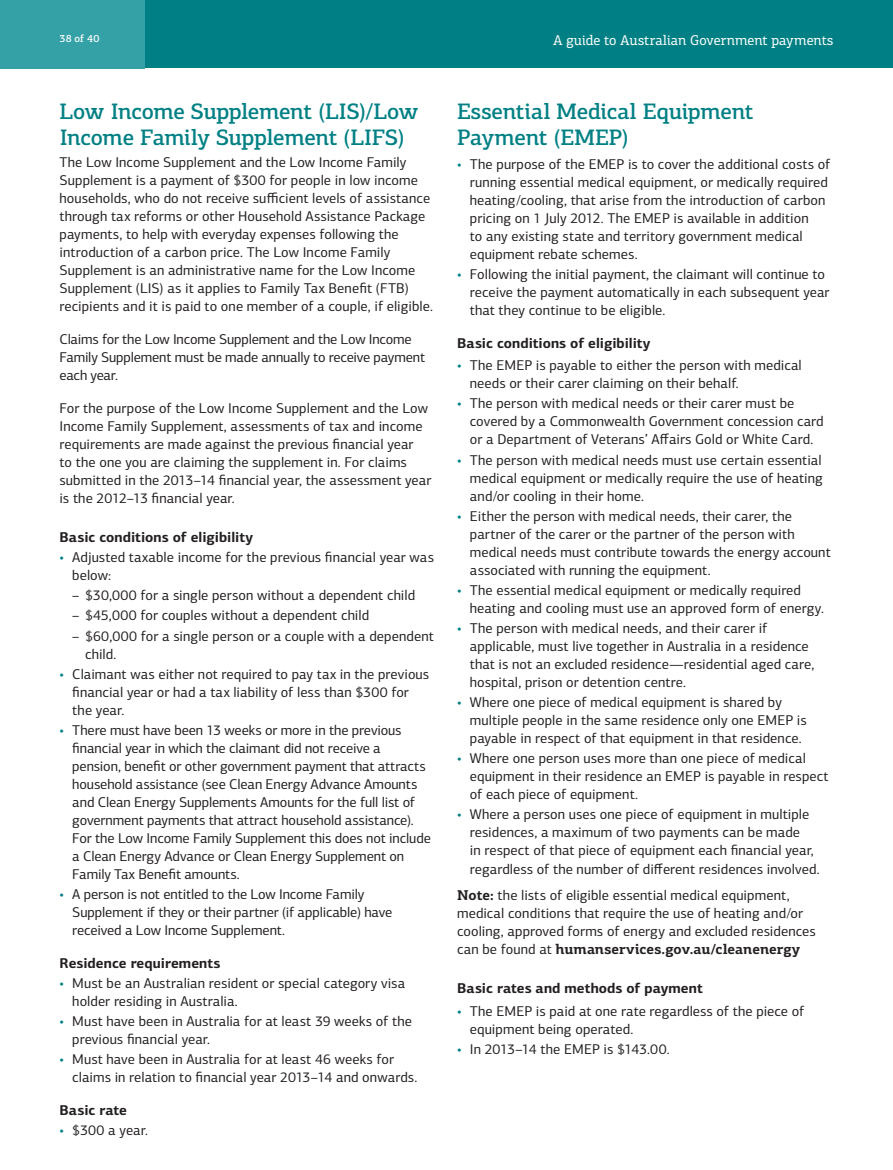
<style>
.page{position:relative;width:893px;height:1170px;background:#fff}
.page>*{position:absolute;margin:0;border:0;box-sizing:border-box;transform-origin:0 0}
.t1{font:500 22.5px/25.5px "PF Centro Slab Pro";letter-spacing:-.015em;color:#008084}
.t2{font:14.25px/18px "PF Centro Sans Pro";letter-spacing:.005em;color:#231f20}
.t3{font:700 14.25px "PF Centro Sans Pro";letter-spacing:.005em;color:#231f20}
.t4{font:700 14.25px "PF Centro Slab Pro";color:#231f20}
.t5{font:14.25px "PF Centro Slab Pro";color:#fff}
.t6{font:500 10.5px "PF Centro Slab Pro";color:#fff}
.s1{color:#008084}
.s2{font-family:"PF Centro Slab Pro";font-weight:700}
.s3{font-family:"PF Centro Sans Pro";font-weight:400}
</style>
<div class="page">
<div style="left:0;top:0;width:893px;height:68px;background:#008084"></div>
<div style="left:0;top:0;width:145px;height:68px;background:#33a1a6"></div>
<p class="t6" style="left:60px;top:32px;width:41px">38 of 40</p>
<p class="t5" style="left:553px;top:31px;width:282px">A guide to Australian Government payments</p>
<h1 class="t1" style="left:60px;top:98px;width:360px">Low Income Supplement (LIS)/Low<br>Income Family Supplement (LIFS)</h1>
<p class="t2" style="left:60px;top:153px;width:375px">The Low Income Supplement and the Low Income Family Supplement is a payment of $300 for people in low income households, who do not receive sufficient levels of assistance through tax reforms or other Household Assistance Package payments, to help with everyday expenses following the introduction of a carbon price. The Low Income Family Supplement is an administrative name for the Low Income Supplement (LIS) as it applies to Family Tax Benefit (FTB) recipients and it is paid to one member of a couple, if eligible.</p>
<p class="t2" style="left:60px;top:330px;width:367px">Claims for the Low Income Supplement and the Low Income<br>Family Supplement must be made annually to receive payment each year.</p>
<p class="t2" style="left:60px;top:399px;width:373px">For the purpose of the Low Income Supplement and the Low Income Family Supplement, assessments of tax and income requirements are made against the previous financial year<br>to the one you are claiming the supplement in. For claims submitted in the 2013–14 financial year, the assessment year is the 2012–13 financial year.</p>
<p class="t3" style="left:60px;top:528px;width:195px">Basic conditions of eligibility</p>
<p class="t2" style="left:72px;top:548px;width:363px;text-indent:-13px"><span class="s1">•</span> Adjusted taxable income for the previous financial year was below:</p>
<p class="t2" style="left:72px;top:586px;width:344px">– $30,000 for a single person without a dependent child</p>
<p class="t2" style="left:72px;top:606px;width:298px">– $45,000 for couples without a dependent child</p>
<p class="t2" style="left:85px;top:626px;width:350px;text-indent:-13px">– $60,000 for a single person or a couple with a dependent child.</p>
<p class="t2" style="left:72px;top:664px;width:358px;text-indent:-13px"><span class="s1">•</span> Claimant was either not required to pay tax in the previous financial year or had a tax liability of less than $300 for the year.</p>
<p class="t2" style="left:72px;top:721px;width:360px;text-indent:-13px"><span class="s1">•</span> There must have been 13 weeks or more in the previous financial year in which the claimant did not receive a pension, benefit or other government payment that attracts household assistance (see Clean Energy Advance Amounts and Clean Energy Supplements Amounts for the full list of government payments that attract household assistance).<br>For the Low Income Family Supplement this does not include a Clean Energy Advance or Clean Energy Supplement on Family Tax Benefit amounts.</p>
<p class="t2" style="left:72px;top:885px;width:321px;text-indent:-13px"><span class="s1">•</span> A person is not entitled to the Low Income Family<br>Supplement if they or their partner (if applicable) have received a Low Income Supplement.</p>
<p class="t3" style="left:60px;top:953px;width:163px">Residence requirements</p>
<p class="t2" style="left:72px;top:974px;width:334px;text-indent:-13px"><span class="s1">•</span> Must be an Australian resident or special category visa holder residing in Australia.</p>
<p class="t2" style="left:72px;top:1012px;width:341px;text-indent:-13px"><span class="s1">•</span> Must have been in Australia for at least 39 weeks of the previous financial year.</p>
<p class="t2" style="left:72px;top:1050px;width:347px;text-indent:-13px"><span class="s1">•</span> Must have been in Australia for at least 46 weeks for claims in relation to financial year 2013–14 and onwards.</p>
<p class="t3" style="left:60px;top:1101px;width:69px">Basic rate</p>
<p class="t2" style="left:60px;top:1121px;width:90px"><span class="s1">•</span> $300 a year.</p>
<h1 class="t1" style="left:457px;top:98px;width:298px">Essential Medical Equipment<br>Payment (EMEP)</h1>
<p class="t2" style="left:470px;top:155px;width:362px;text-indent:-13px"><span class="s1">•</span> The purpose of the EMEP is to cover the additional costs of running essential medical equipment, or medically required heating/cooling, that arise from the introduction of carbon pricing on 1 July 2012. The EMEP is available in addition<br>to any existing state and territory government medical equipment rebate schemes.</p>
<p class="t2" style="left:470px;top:265px;width:361px;text-indent:-13px"><span class="s1">•</span> Following the initial payment, the claimant will continue to receive the payment automatically in each subsequent year that they continue to be eligible.</p>
<p class="t3" style="left:457px;top:334px;width:195px">Basic conditions of eligibility</p>
<p class="t2" style="left:470px;top:356px;width:333px;text-indent:-13px"><span class="s1">•</span> The EMEP is payable to either the person with medical needs or their carer claiming on their behalf.</p>
<p class="t2" style="left:470px;top:394px;width:355px;text-indent:-13px"><span class="s1">•</span> The person with medical needs or their carer must be covered by a Commonwealth Government concession card or a Department of Veterans’ Affairs Gold or White Card.</p>
<p class="t2" style="left:470px;top:450px;width:355px;text-align:justify;text-indent:-13px"><span class="s1">•</span> The person with medical needs must use certain essential medical equipment or medically require the use of heating and/or cooling in their home.</p>
<p class="t2" style="left:470px;top:507px;width:362px;text-indent:-13px"><span class="s1">•</span> Either the person with medical needs, their carer, the partner of the carer or the partner of the person with medical needs must contribute towards the energy account associated with running the equipment.</p>
<p class="t2" style="left:470px;top:581px;width:356px;text-indent:-13px"><span class="s1">•</span> The essential medical equipment or medically required heating and cooling must use an approved form of energy.</p>
<p class="t2" style="left:470px;top:619px;width:346px;text-indent:-13px"><span class="s1">•</span> The person with medical needs, and their carer if applicable, must live together in Australia in a residence that is not an excluded residence—residential aged care, hospital, prison or detention centre.</p>
<p class="t2" style="left:470px;top:693px;width:338px;text-indent:-13px"><span class="s1">•</span> Where one piece of medical equipment is shared by multiple people in the same residence only one EMEP is payable in respect of that equipment in that residence.</p>
<p class="t2" style="left:470px;top:749px;width:360px;text-indent:-13px"><span class="s1">•</span> Where one person uses more than one piece of medical equipment in their residence an EMEP is payable in respect of each piece of equipment.</p>
<p class="t2" style="left:470px;top:805px;width:351px;text-indent:-13px"><span class="s1">•</span> Where a person uses one piece of equipment in multiple residences, a maximum of two payments can be made<br>in respect of that piece of equipment each financial year, regardless of the number of different residences involved.</p>
<p class="t2" style="left:457px;top:886px;width:360px"><span class="s2">Note:</span> the lists of eligible essential medical equipment, medical conditions that require the use of heating and/or cooling, approved forms of energy and excluded residences</p>
<p class="t4" style="left:457px;top:940px;width:345px"><span class="s3">can be found at</span> humanservices.gov.au/cleanenergy</p>
<p class="t3" style="left:457px;top:979px;width:247px">Basic rates and methods of payment</p>
<p class="t2" style="left:470px;top:1001px;width:336px;text-indent:-13px"><span class="s1">•</span> The EMEP is paid at one rate regardless of the piece of equipment being operated.</p>
<p class="t2" style="left:457px;top:1039px;width:214px"><span class="s1">•</span> In 2013–14 the EMEP is $143.00.</p>
</div>
